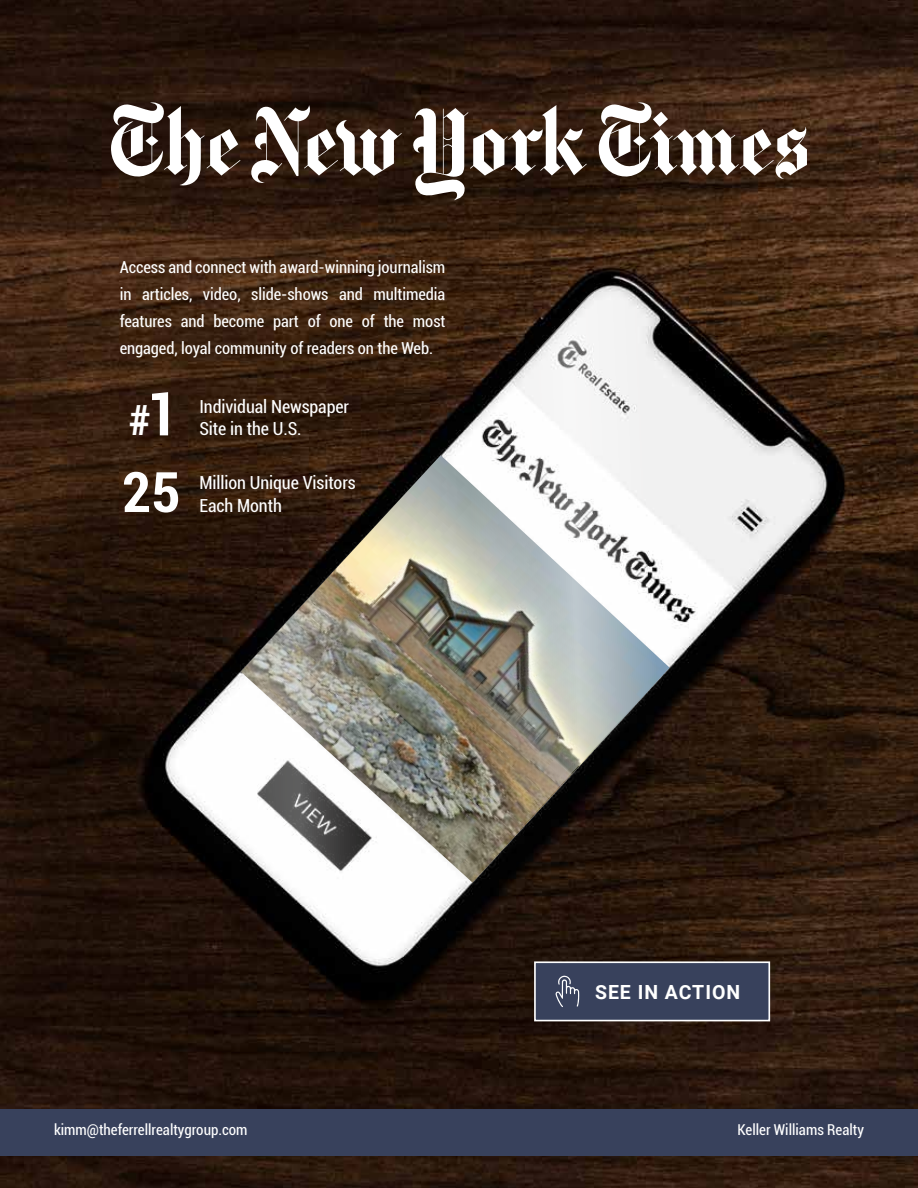
<style>
.page{position:relative;width:918px;height:1188px;background:#fff}
.page>*{position:absolute;margin:0;border:0;box-sizing:border-box;transform-origin:0 0}
.t1{font:700 condensed 55.8px "Roboto";color:#fff}
.t2{font:700 condensed 41.55px "Roboto";color:#fff}
.t3{font:700 19.5px "Roboto";letter-spacing:.05em;color:#fff}
.t4{font:condensed 18px/22.5px "Roboto";letter-spacing:-.005em;color:#fff}
.t5{font:condensed 16.5px/27px "Roboto";letter-spacing:-.005em;color:#fff;text-align:justify}
.t6{font:condensed 15px "Roboto";color:#fff}
.s1{font-size:60px}
</style>
<div class="page">
<img style="left:0;top:0;width:918px;height:1188px">
<svg style="left:152px;top:273px;width:688px;height:705px"></svg>
<svg style="left:111px;top:102px;width:129px;height:84px"></svg>
<svg style="left:251px;top:105px;width:151px;height:79px"></svg>
<svg style="left:599px;top:102px;width:210px;height:77px"></svg>
<svg style="left:412px;top:105px;width:175px;height:95px"></svg>
<div style="left:534px;top:961px;width:236px;height:60px;background:#38415c;border:2px solid #fff"></div>
<svg style="left:556px;top:975px;width:23px;height:32px"></svg>
<div style="left:0;top:1109px;width:918px;height:47px;background:#38415c"></div>
<p class="t5" style="left:120px;top:253px;width:327px">Access and connect with award-winning journalism in articles, video, slide-shows and multimedia features and become part of one of the most engaged, loyal community of readers on the Web.</p>
<h2 class="t2" style="left:129px;top:391px;width:50px">#<span class="s1">1</span></h2>
<h1 class="t1" style="left:122px;top:453px;width:60px">25</h1>
<p class="t4" style="left:199px;top:395px;width:151px">Individual Newspaper<br>Site in the U.S.</p>
<p class="t4" style="left:199px;top:471px;width:158px">Million Unique Visitors<br>Each Month</p>
<p class="t3" style="left:595px;top:978px;width:147px">SEE IN ACTION</p>
<p class="t6" style="left:54px;top:1120px;width:195px">kimm@theferrellrealtygroup.com</p>
<p class="t6" style="left:737px;top:1120px;width:128px">Keller Williams Realty</p>
</div>
